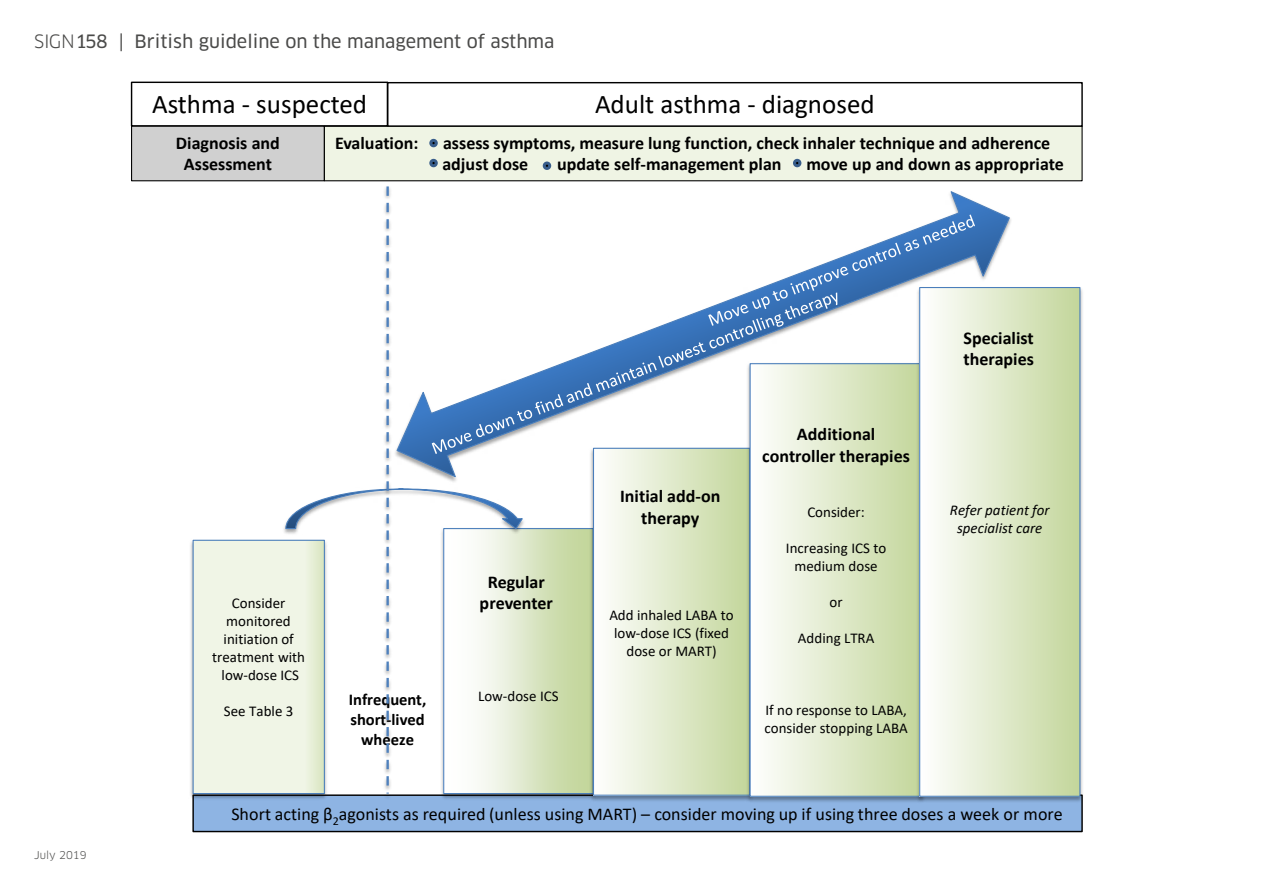
<style>
.page{position:relative;width:1263px;height:893px;background:#fff}
.page>*{position:absolute;margin:0;border:0;box-sizing:border-box;transform-origin:0 0}
.t1{font:27px "Calibri";color:#000}
.t2{font:700 18px/21.6px "Calibri";color:#000;text-align:center}
.t3{font:18px "Calibri";color:#000}
.t4{font:18px "Clan Pro News";color:#4a4a49}
.t5{font:700 16.5px/19.8px "Calibri";letter-spacing:-.005em;color:#000;text-align:center}
.t6{font:15px/18px "Calibri";color:#000;text-align:center}
.t7{font:italic 15px/18px "Calibri";letter-spacing:.005em;color:#000;text-align:center}
.t8{font:10.5px "Clan Pro";color:#4a4a49}
.s1{font-family:"Clan Pro"}
</style>
<div class="page">
<div style="left:193px;top:795px;width:889px;height:36px;background:#8eb4e3"></div>
<div style="left:192px;top:794px;width:891px;height:38px;border:1px solid #000"></div>
<img style="left:190px;top:539px;width:140px;height:263px">
<div style="left:193px;top:540px;width:131px;height:253px;background:#f0f5e6"></div>
<div style="left:193px;top:540px;width:132px;height:254px;border:1px solid #4a7ebb"></div>
<img style="left:438px;top:794px;width:150px;height:5px">
<svg style="left:524px;top:530px;width:64px;height:262px;background:#cfddb1"></svg>
<img style="left:588px;top:485px;width:156px;height:316px">
<div style="left:593px;top:448px;width:157px;height:347px;background:linear-gradient(to right,#fff,#c2d59a)"></div>
<img style="left:744px;top:485px;width:170px;height:317px">
<div style="left:750px;top:364px;width:172px;height:432px;background:linear-gradient(to right,#fffffe,#c3d69b)"></div>
<img style="left:914px;top:287px;width:169px;height:517px">
<div style="left:920px;top:288px;width:160px;height:508px;background:linear-gradient(to right,#fff,#c3d69b)"></div>
<div style="left:919px;top:287px;width:161px;height:510px;border:1px solid #4a7ebb"></div>
<div style="left:131px;top:82px;width:257px;height:45px;border:1px solid #000"></div>
<div style="left:132px;top:126px;width:192px;height:55px;background:#d0d0d0"></div>
<div style="left:131px;top:126px;width:194px;height:55px;border:1px solid #000"></div>
<div style="left:387px;top:82px;width:696px;height:45px;border:1px solid #000"></div>
<svg style="left:590px;top:191px;width:421px;height:288px"></svg>
<svg style="left:708px;top:215px;width:267px;height:111px"></svg>
<svg style="left:524px;top:293px;width:313px;height:161px"></svg>
<svg style="left:285px;top:186px;width:239px;height:608px"></svg>
<div style="left:324px;top:126px;width:758px;height:55px;background:#eff4e4"></div>
<div style="left:324px;top:126px;width:758px;height:55px;border:1px solid #000"></div>
<div style="left:429px;top:139px;width:9px;height:8px;border:3px solid #385d8a;border-radius:50%"></div>
<div style="left:793px;top:159px;width:8px;height:8px;border:3px solid #385d8a;border-radius:50%"></div>
<div style="left:429px;top:159px;width:9px;height:8px;border:3px solid #385d8a;border-radius:50%"></div>
<div style="left:543px;top:162px;width:8px;height:8px;border:3px solid #385d8a;border-radius:50%"></div>
<p class="t4" style="left:34px;top:31px;width:522px"><span class="s1">SIGN</span>158 | British guideline on the management of asthma</p>
<h1 class="t1" style="left:152px;top:85px;width:217px">Asthma - suspected</h1>
<p class="t2" style="left:176px;top:132px;width:105px">Diagnosis and<br>Assessment</p>
<h1 class="t1" style="left:595px;top:85px;width:281px">Adult asthma - diagnosed</h1>
<p class="t2" style="left:335px;top:132px;width:85px">Evaluation:</p>
<p class="t2" style="left:442px;top:132px;width:609px;text-align:left">assess symptoms, measure lung function, check inhaler technique and adherence adjust dose</p>
<p class="t2" style="left:557px;top:153px;width:226px">update self-management plan</p>
<p class="t2" style="left:806px;top:153px;width:259px">move up and down as appropriate</p>
<p class="t6" style="left:212px;top:594px;width:94px">Consider monitored initiation of treatment with low-dose ICS</p>
<p class="t6" style="left:224px;top:702px;width:71px">See Table 3</p>
<p class="t5" style="left:349px;top:690px;width:79px">Infrequent, short-lived wheeze</p>
<p class="t2" style="left:480px;top:571px;width:75px">Regular preventer</p>
<p class="t6" style="left:478px;top:687px;width:82px">Low-dose ICS</p>
<p class="t2" style="left:620px;top:485px;width:102px">Initial add-on therapy</p>
<p class="t6" style="left:609px;top:605px;width:126px">Add inhaled LABA to low-dose ICS (fixed dose or MART)</p>
<p class="t2" style="left:762px;top:423px;width:149px">Additional controller therapies</p>
<p class="t6" style="left:807px;top:502px;width:59px">Consider:</p>
<p class="t6" style="left:786px;top:538px;width:102px">Increasing ICS to medium dose</p>
<p class="t6" style="left:829px;top:592px;width:15px">or</p>
<p class="t6" style="left:798px;top:628px;width:78px">Adding LTRA</p>
<p class="t6" style="left:764px;top:700px;width:145px;text-align:left">If no response to LABA, consider stopping LABA</p>
<p class="t2" style="left:963px;top:327px;width:72px;text-align:left">Specialist therapies</p>
<p class="t7" style="left:950px;top:501px;width:101px">Refer patient for specialist care</p>
<p class="t8" style="left:34px;top:849px;width:54px">July 2019</p>
<p class="t3" style="left:231px;top:802px;width:833px">Short acting β<sub>2</sub>agonists as required (unless using MART) – consider moving up if using three doses a week or more</p>
</div>
